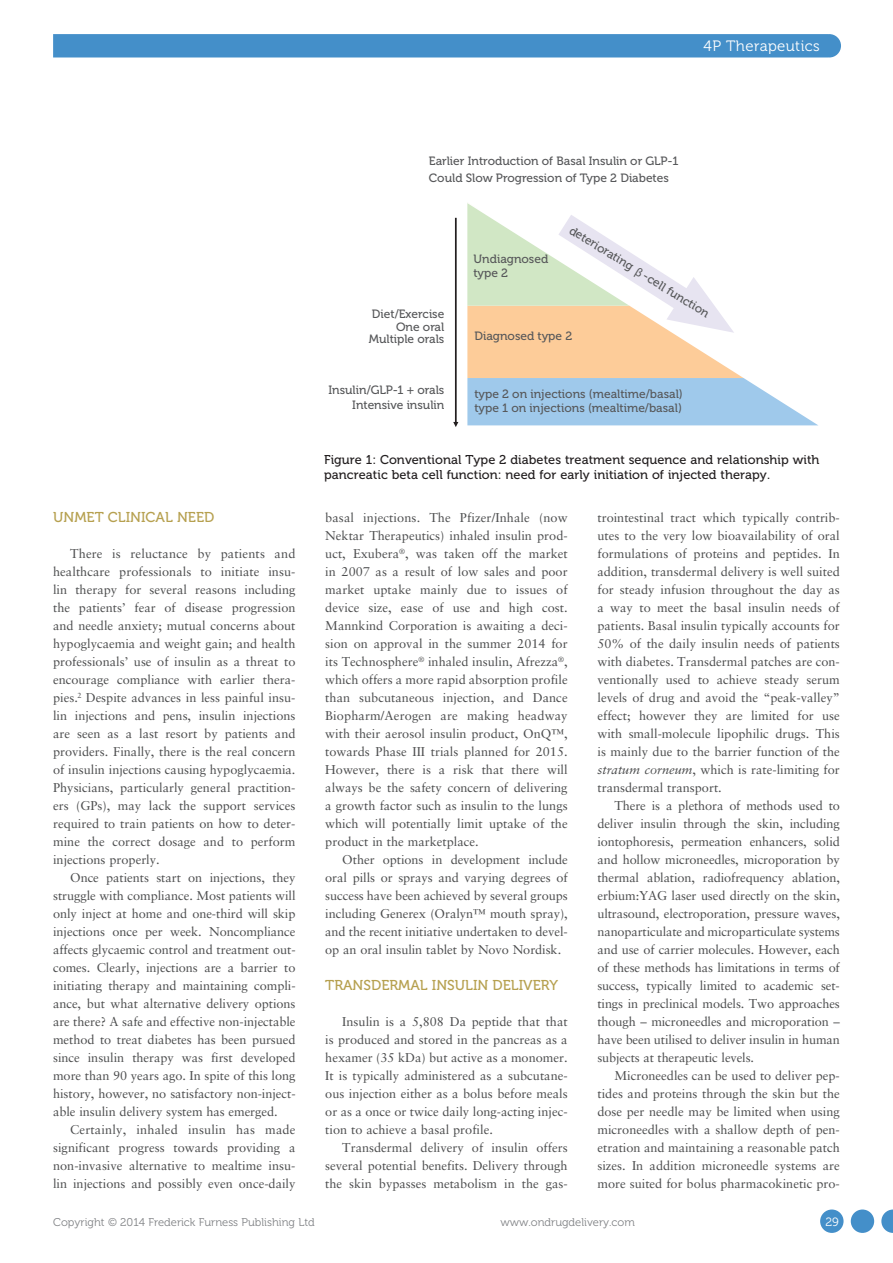
<style>
.page{position:relative;width:893px;height:1263px;background:#fff}
.page>*{position:absolute;margin:0;border:0;box-sizing:border-box;transform-origin:0 0}
.t1{font:15px "Museo 300";letter-spacing:.025em;color:#fff}
.t2{font:14.25px "Museo 500";color:#b6a04f}
.t3{font:12.75px/18px "Sabon LT Std";color:#4b4c4d;text-align:justify}
.t4{font:12.75px/15.3px "Museo 500";letter-spacing:.005em;color:#231f20}
.t5{font:12px/14.4px "Museo 500";color:#57585a}
.t6{font:12px "Museo 300";color:#fff}
.t7{font:11.25px "Museo 300";color:#808285}
.s1{font-family:"Myriad Pro"}
.s2{font-style:italic}
</style>
<div class="page">
<svg style="left:881px;top:1210px;width:12px;height:23px"></svg>
<div style="left:851px;top:1210px;width:23px;height:23px;background:#448fc9;border-radius:50%"></div>
<div style="left:820px;top:1210px;width:23px;height:23px;background:#448fc9;border-radius:50%"></div>
<div style="left:53px;top:34px;width:788px;height:23px;background:#448fc9"></div>
<svg style="left:467px;top:203px;width:351px;height:222px"></svg>
<svg style="left:453px;top:218px;width:5px;height:209px"></svg>
<p class="t1" style="left:703px;top:40px;width:118px">4P Therapeutics</p>
<p class="t5" style="left:429px;top:154px;width:251px;line-height:16.2px">Earlier Introduction of Basal Insulin or GLP-1<br>Could Slow Progression of Type 2 Diabetes</p>
<p class="t5" style="left:369px;top:308px;width:77px;line-height:12.9px;text-align:right">Diet/Exercise<br>One oral<br>Multiple orals</p>
<p class="t5" style="left:328px;top:384px;width:117px;text-align:right">Insulin/GLP-1 + orals<br>Intensive insulin</p>
<p class="t5" style="left:574px;top:224px;width:164px;rotate:32deg">deteriorating <span class="s1">β</span> -cell function</p>
<p class="t5" style="left:474px;top:330px;width:99px">Diagnosed type 2</p>
<p class="t5" style="left:473px;top:253px;width:76px">Undiagnosed type 2</p>
<p class="t5" style="left:474px;top:388px;width:210px">type 2 on injections (mealtime/basal) type 1 on injections (mealtime/basal)</p>
<p class="t2" style="left:53px;top:512px;width:163px">UNMET CLINICAL NEED</p>
<p class="t3" style="left:53px;top:546px;width:244px;text-indent:17px">There is reluctance by patients and healthcare professionals to initiate insu&shy;lin therapy for several reasons including the patients’ fear of disease progression and needle anxiety; mutual concerns about hypoglycaemia and weight gain; and health professionals’ use of insulin as a threat to encourage compliance with earlier thera&shy;pies.<sup>2</sup> Despite advances in less painful insu&shy;lin injections and pens, insulin injections are seen as a last resort by patients and providers. Finally, there is the real concern of insulin injections causing hypoglycaemia.<br>Physicians, particularly general practition&shy;ers (GPs), may lack the support services required to train patients on how to deter&shy;mine the correct dosage and to perform injections properly.</p>
<p class="t3" style="left:53px;top:870px;width:244px;text-indent:17px">Once patients start on injections, they struggle with compliance. Most patients will only inject at home and one-third will skip injections once per week. Noncompliance affects glycaemic control and treatment out&shy;comes. Clearly, injections are a barrier to initiating therapy and maintaining compli&shy;ance, but what alternative delivery options are there? A safe and effective non-injectable method to treat diabetes has been pursued since insulin therapy was first developed more than 90 years ago. In spite of this long history, however, no satisfactory non-inject&shy;able insulin delivery system has emerged.</p>
<p class="t3" style="left:53px;top:1122px;width:244px;text-indent:17px">Certainly, inhaled insulin has made significant progress towards providing a non-invasive alternative to mealtime insu&shy;lin injections and possibly even once-daily</p>
<p class="t4" style="left:324px;top:453px;width:497px">Figure 1: Conventional Type 2 diabetes treatment sequence and relationship with pancreatic beta cell function: need for early initiation of injected therapy.</p>
<p class="t3" style="left:325px;top:510px;width:244px">basal injections. The Pfizer/Inhale (now Nektar Therapeutics) inhaled insulin prod&shy;uct, Exubera<sup>®</sup>, was taken off the market in 2007 as a result of low sales and poor market uptake mainly due to issues of device size, ease of use and high cost.<br>Mannkind Corporation is awaiting a deci&shy;sion on approval in the summer 2014 for its Technosphere<sup>®</sup> inhaled insulin, Afrezza<sup>®</sup>, which offers a more rapid absorption profile than subcutaneous injection, and Dance Biopharm/Aerogen are making headway with their aerosol insulin product, OnQ™, towards Phase III trials planned for 2015.<br>However, there is a risk that there will always be the safety concern of delivering a growth factor such as insulin to the lungs which will potentially limit uptake of the product in the marketplace.</p>
<p class="t3" style="left:325px;top:852px;width:244px;text-indent:17px">Other options in development include oral pills or sprays and varying degrees of success have been achieved by several groups including Generex (Oralyn™ mouth spray), and the recent initiative undertaken to devel&shy;op an oral insulin tablet by Novo Nordisk.</p>
<p class="t2" style="left:325px;top:980px;width:234px">TRANSDERMAL INSULIN DELIVERY</p>
<p class="t3" style="left:325px;top:1014px;width:244px;text-indent:17px">Insulin is a 5,808 Da peptide that that is produced and stored in the pancreas as a hexamer (35 kDa) but active as a monomer.<br>It is typically administered as a subcutane&shy;ous injection either as a bolus before meals or as a once or twice daily long-acting injec&shy;tion to achieve a basal profile.</p>
<p class="t3" style="left:325px;top:1140px;width:244px;text-indent:17px">Transdermal delivery of insulin offers several potential benefits. Delivery through the skin bypasses metabolism in the gas-</p>
<p class="t3" style="left:597px;top:510px;width:244px">trointestinal tract which typically contrib&shy;utes to the very low bioavailability of oral formulations of proteins and peptides. In addition, transdermal delivery is well suited for steady infusion throughout the day as a way to meet the basal insulin needs of patients. Basal insulin typically accounts for 50% of the daily insulin needs of patients with diabetes. Transdermal patches are con&shy;ventionally used to achieve steady serum levels of drug and avoid the “peak-valley” effect; however they are limited for use with small-molecule lipophilic drugs. This is mainly due to the barrier function of the <span class="s2">stratum corneum</span>, which is rate-limiting for transdermal transport.</p>
<p class="t3" style="left:597px;top:798px;width:244px;text-indent:17px">There is a plethora of methods used to deliver insulin through the skin, including iontophoresis, permeation enhancers, solid and hollow microneedles, microporation by thermal ablation, radiofrequency ablation, erbium:YAG laser used directly on the skin, ultrasound, electroporation, pressure waves, nanoparticulate and microparticulate systems and use of carrier molecules. However, each of these methods has limitations in terms of success, typically limited to academic set&shy;tings in preclinical models. Two approaches though – microneedles and microporation – have been utilised to deliver insulin in human subjects at therapeutic levels.</p>
<p class="t3" style="left:597px;top:1068px;width:244px;text-indent:17px">Microneedles can be used to deliver pep&shy;tides and proteins through the skin but the dose per needle may be limited when using microneedles with a shallow depth of pen&shy;etration and maintaining a reasonable patch sizes. In addition microneedle systems are more suited for bolus pharmacokinetic pro-</p>
<p class="t7" style="left:53px;top:1218px;width:263px">Copyright © 2014 Frederick Furness Publishing Ltd</p>
<p class="t7" style="left:500px;top:1218px;width:136px">www.ondrugdelivery.com</p>
<p class="t6" style="left:825px;top:1218px;width:15px">29</p>
</div>
